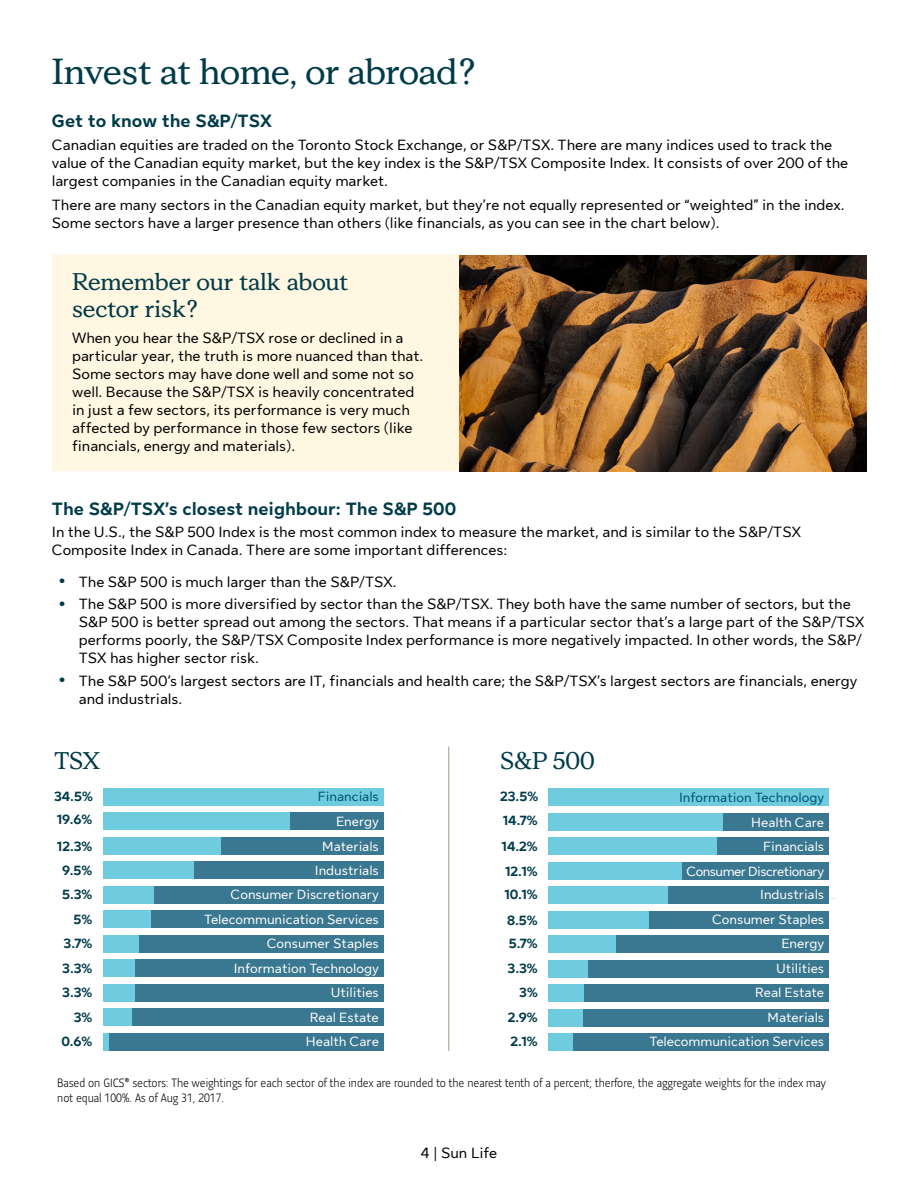
<style>
.page{position:relative;width:918px;height:1188px;background:#fff}
.page>*{position:absolute;margin:0;border:0;box-sizing:border-box;transform-origin:0 0}
.t1{font:700 36px "Sun Life New Display";color:#003b49}
.t2{font:700 24px/27px "Sun Life New Display";color:#003b49}
.t3{font:700 18px "Sun Life New Text";color:#003b49}
.t4{font:15px/18px "Sun Life New Text";color:#000}
.t5{font:13.5px/24.3px "Sun Life New Text";color:#fff;text-align:right}
.t6{font:700 13.5px/24.3px "Sun Life New Text";color:#003b49}
.t7{font:13.5px "Sun Life New Text";color:#004f73}
.t8{font:700 13.35px "Sun Life New Text";color:#003b49}
.t9{font:300 12px/15px "Sun Life Sans Condensed";color:#000}
.s1{font-weight:700;font-size:22.5px;color:#003b49}
</style>
<div class="page">
<div style="left:52px;top:255px;width:407px;height:216px;background:#fff7e1"></div>
<img style="left:459px;top:255px;width:407px;height:216px">
<div style="left:549px;top:1034px;width:280px;height:17px;background:#3a7790"></div>
<div style="left:549px;top:788px;width:280px;height:18px;background:#6eccde"></div>
<div style="left:549px;top:813px;width:280px;height:17px;background:#3a7790"></div>
<div style="left:549px;top:837px;width:280px;height:18px;background:#3a7790"></div>
<div style="left:549px;top:862px;width:280px;height:17px;background:#3a7790"></div>
<div style="left:549px;top:886px;width:280px;height:18px;background:#3a7790"></div>
<div style="left:549px;top:911px;width:280px;height:17px;background:#3a7790"></div>
<div style="left:549px;top:935px;width:280px;height:18px;background:#3a7790"></div>
<div style="left:549px;top:960px;width:280px;height:17px;background:#3a7790"></div>
<div style="left:549px;top:985px;width:280px;height:17px;background:#3a7790"></div>
<div style="left:549px;top:1009px;width:280px;height:17px;background:#3a7790"></div>
<div style="left:548px;top:1034px;width:25px;height:17px;background:#6eccde"></div>
<div style="left:548px;top:1009px;width:35px;height:17px;background:#6eccde"></div>
<div style="left:548px;top:985px;width:36px;height:17px;background:#6eccde"></div>
<div style="left:548px;top:960px;width:40px;height:17px;background:#6eccde"></div>
<div style="left:548px;top:935px;width:68px;height:18px;background:#6eccde"></div>
<div style="left:548px;top:911px;width:101px;height:18px;background:#6eccde"></div>
<div style="left:548px;top:887px;width:120px;height:17px;background:#6eccde"></div>
<div style="left:548px;top:862px;width:134px;height:17px;background:#6eccde"></div>
<div style="left:548px;top:837px;width:169px;height:18px;background:#6eccde"></div>
<div style="left:548px;top:813px;width:175px;height:17px;background:#6eccde"></div>
<div style="left:103px;top:1033px;width:281px;height:18px;background:#3a7790"></div>
<div style="left:103px;top:788px;width:281px;height:17px;background:#6eccde"></div>
<div style="left:103px;top:813px;width:281px;height:17px;background:#3a7790"></div>
<div style="left:103px;top:837px;width:281px;height:18px;background:#3a7790"></div>
<div style="left:103px;top:862px;width:281px;height:17px;background:#3a7790"></div>
<div style="left:103px;top:886px;width:281px;height:18px;background:#3a7790"></div>
<div style="left:103px;top:911px;width:281px;height:17px;background:#3a7790"></div>
<div style="left:103px;top:935px;width:281px;height:18px;background:#3a7790"></div>
<div style="left:103px;top:960px;width:281px;height:17px;background:#3a7790"></div>
<div style="left:103px;top:984px;width:281px;height:18px;background:#3a7790"></div>
<div style="left:103px;top:1009px;width:281px;height:17px;background:#3a7790"></div>
<div style="left:103px;top:1033px;width:6px;height:18px;background:#6eccde"></div>
<div style="left:103px;top:1009px;width:29px;height:17px;background:#6eccde"></div>
<div style="left:103px;top:984px;width:32px;height:18px;background:#6eccde"></div>
<div style="left:103px;top:960px;width:32px;height:17px;background:#6eccde"></div>
<div style="left:103px;top:935px;width:35px;height:18px;background:#6eccde"></div>
<div style="left:103px;top:911px;width:48px;height:17px;background:#6eccde"></div>
<div style="left:103px;top:886px;width:51px;height:18px;background:#6eccde"></div>
<div style="left:103px;top:862px;width:91px;height:17px;background:#6eccde"></div>
<div style="left:103px;top:837px;width:117px;height:18px;background:#6eccde"></div>
<div style="left:103px;top:813px;width:187px;height:17px;background:#6eccde"></div>
<hr style="left:449px;top:746px;width:1px;height:305px;background:#a49c8a">
<h1 class="t1" style="left:52px;top:47px;width:427px">Invest at home, or abroad?</h1>
<p class="t3" style="left:52px;top:108px;width:222px">Get to know the S&amp;P/TSX</p>
<p class="t4" style="left:52px;top:135px;width:798px">Canadian equities are traded on the Toronto Stock Exchange, or S&amp;P/TSX. There are many indices used to track the value of the Canadian equity market, but the key index is the S&amp;P/TSX Composite Index. It consists of over 200 of the largest companies in the Canadian equity market.</p>
<p class="t4" style="left:52px;top:195px;width:794px">There are many sectors in the Canadian equity market, but they’re not equally represented or “weighted” in the index.<br>Some sectors have a larger presence than others (like financials, as you can see in the chart below).</p>
<h2 class="t2" style="left:72px;top:267px;width:278px">Remember our talk about sector risk?</h2>
<p class="t4" style="left:72px;top:328px;width:353px">When you hear the S&amp;P/TSX rose or declined in a particular year, the truth is more nuanced than that.<br>Some sectors may have done well and some not so well. Because the S&amp;P/TSX is heavily concentrated in just a few sectors, its performance is very much affected by performance in those few sectors (like financials, energy and materials).</p>
<p class="t3" style="left:52px;top:496px;width:406px">The S&amp;P/TSX’s closest neighbour: The S&amp;P 500</p>
<p class="t4" style="left:52px;top:522px;width:751px">In the U.S., the S&amp;P 500 Index is the most common index to measure the market, and is similar to the S&amp;P/TSX<br>Composite Index in Canada. There are some important differences:</p>
<p class="t4" style="left:59px;top:572px;width:340px"><span class="s1">•</span> The S&amp;P 500 is much larger than the S&amp;P/TSX.</p>
<p class="t4" style="left:79px;top:594px;width:787px;text-indent:-20px"><span class="s1">•</span> The S&amp;P 500 is more diversified by sector than the S&amp;P/TSX. They both have the same number of sectors, but the S&amp;P 500 is better spread out among the sectors. That means if a particular sector that’s a large part of the S&amp;P/TSX performs poorly, the S&amp;P/TSX Composite Index performance is more negatively impacted. In other words, the S&amp;P/ TSX has higher sector risk.</p>
<p class="t4" style="left:79px;top:671px;width:780px;text-indent:-20px"><span class="s1">•</span> The S&amp;P 500’s largest sectors are IT, financials and health care; the S&amp;P/TSX’s largest sectors are financials, energy and industrials.</p>
<h2 class="t2" style="left:55px;top:746px;width:47px">TSX</h2>
<h2 class="t2" style="left:501px;top:746px;width:96px">S&amp;P 500</h2>
<p class="t6" style="left:500px;top:784px;width:39px;line-height:23.5px">23.5%<br>14.7%</p>
<p class="t6" style="left:502px;top:834px;width:38px;line-height:23.9px;text-align:justify">14.2% 12.1% 10.1%</p>
<p class="t6" style="left:507px;top:907px;width:32px;text-align:justify">8.5% 5.7% 3.3%</p>
<p class="t8" style="left:519px;top:983px;width:20px">3%</p>
<p class="t6" style="left:508px;top:1004px;width:31px">2.9%<br>2.1%</p>
<p class="t6" style="left:54px;top:784px;width:40px;line-height:23.5px">34.5%<br>19.6%</p>
<p class="t6" style="left:57px;top:833px;width:37px;line-height:23.9px;text-align:center">12.3%<br>9.5%<br>5.3%</p>
<p class="t6" style="left:61px;top:907px;width:33px;text-align:right">5%<br>3.7%<br>3.3%<br>3.3%<br>3%<br>0.6%</p>
<p class="t7" style="left:318px;top:787px;width:63px">Financials</p>
<p class="t5" style="left:231px;top:809px;width:150px">Energy<br>Materials<br>Industrials<br>Consumer Discretionary</p>
<p class="t5" style="left:204px;top:906px;width:176px">Telecommunication Services<br>Consumer Staples<br>Information Technology<br>Utilities<br>Real Estate<br>Health Care</p>
<p class="t9" style="left:57px;top:1075px;width:770px">Based on GICS® sectors: The weightings for each sector of the index are rounded to the nearest tenth of a percent; therfore, the aggregate weights for the index may not equal 100%. As of Aug 31, 2017.</p>
<p class="t7" style="left:679px;top:788px;width:147px">Information Technology</p>
<p class="t5" style="left:686px;top:809px;width:139px">Health Care<br>Financials<br>Consumer Discretionary<br>Industrials</p>
<p class="t5" style="left:649px;top:907px;width:176px">Consumer Staples<br>Energy<br>Utilities<br>Real Estate<br>Materials<br>Telecommunication Services</p>
<p class="t4" style="left:421px;top:1143px;width:78px">4 | Sun Life</p>
</div>
